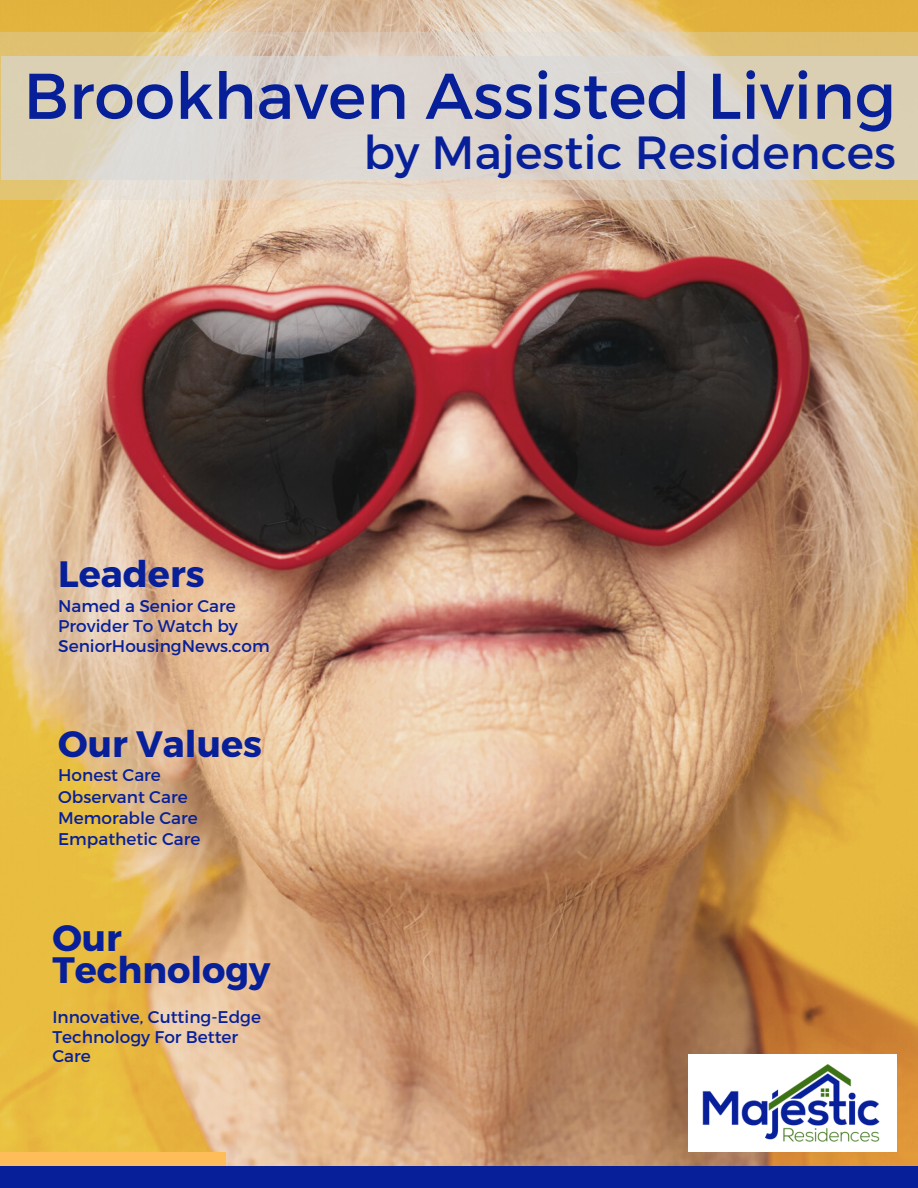
<style>
.page{position:relative;width:918px;height:1188px;background:#fff}
.page>*{position:absolute;margin:0;border:0;box-sizing:border-box;transform-origin:0 0}
.t1{font:64.5px "Montserrat";color:#07209a}
.t2{font:46.5px "Montserrat";color:#07209a}
.t3{font:700 36.6px/32.7px "Montserrat";color:#07209a}
.t4{font:16.95px/21.3px "Montserrat";color:#07209a}
</style>
<div class="page">
<img style="left:0;top:0;width:918px;height:1166px">
<svg style="left:0;top:33px;width:918px;height:167px;background:#dcd2bf"></svg>
<div style="left:0;top:1152px;width:226px;height:36px;background:#ffbd59"></div>
<div style="left:0;top:1166px;width:918px;height:22px;background:#07209a"></div>
<div style="left:689px;top:1054px;width:207px;height:98px;background:#fff"></div>
<img style="left:702px;top:1064px;width:178px;height:78px">
<h1 class="t1" style="left:23px;top:54px;width:874px">Brookhaven Assisted Living</h1>
<h2 class="t2" style="left:363px;top:123px;width:534px">by Majestic Residences</h2>
<h3 class="t3" style="left:58px;top:556px;width:148px">Leaders</h3>
<p class="t4" style="left:58px;top:595px;width:213px;line-height:20.2px">Named a Senior Care<br>Provider To Watch by<br>SeniorHousingNews.com</p>
<h3 class="t3" style="left:58px;top:726px;width:205px">Our Values</h3>
<p class="t4" style="left:58px;top:764px;width:144px">Honest Care<br>Observant Care<br>Memorable Care<br>Empathetic Care</p>
<h3 class="t3" style="left:52px;top:919px;width:220px">Our<br>Technology</h3>
<p class="t4" style="left:52px;top:1007px;width:210px;line-height:19.2px">Innovative, Cutting-Edge<br>Technology For Better<br>Care</p>
</div>
